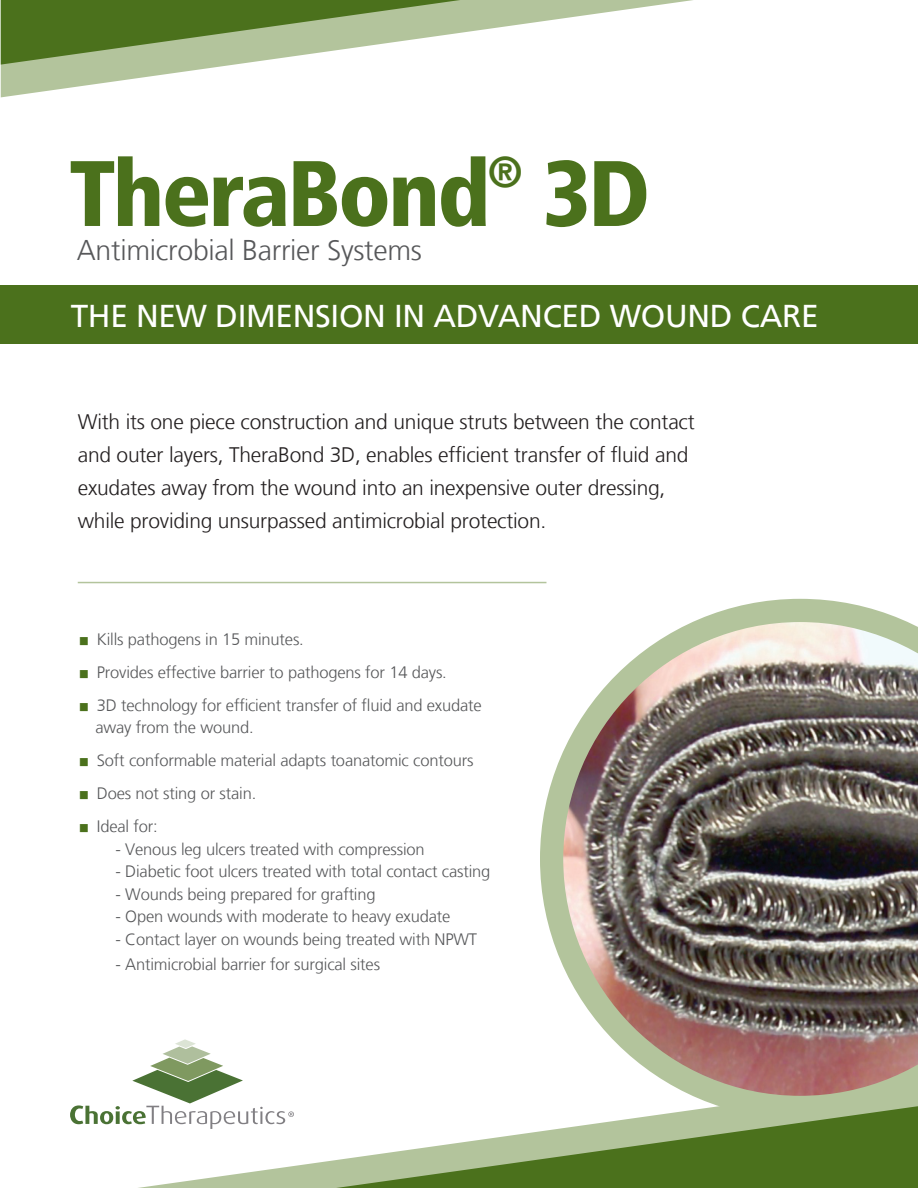
<style>
.page{position:relative;width:918px;height:1188px;background:#fff}
.page>*{position:absolute;margin:0;border:0;box-sizing:border-box;transform-origin:0 0}
.t1{font:900 condensed 92.85px "Frutiger LT";letter-spacing:-.03em;color:#4b711c}
.t2{font:31.5px "Frutiger LT";letter-spacing:-.01em;color:#fff}
.t3{font:300 28.5px "Frutiger LT";letter-spacing:-.01em;color:#57585a}
.t4{font:300 21px/33px "Frutiger LT";letter-spacing:-.01em;color:#231f20}
.t5{font:300 16.5px/22.5px "Frutiger LT";letter-spacing:-.01em;color:#57585a}
.s1{color:#4b711c}
</style>
<div class="page">
<svg style="left:1px;top:0;width:692px;height:97px"></svg>
<svg style="left:1px;top:0;width:459px;height:65px;background:#88a268"></svg>
<div style="left:0;top:286px;width:918px;height:58px;background:#4b711c"></div>
<svg style="left:294px;top:1160px;width:42px;height:28px"></svg>
<svg style="left:336px;top:1119px;width:582px;height:69px;background:#829c60"></svg>
<svg style="left:70px;top:1039px;width:224px;height:149px"></svg>
<img style="left:540px;top:599px;width:378px;height:520px">
<hr style="left:78px;top:582px;width:468px;height:1px;background:#b3c49c">
<h1 class="t1" style="left:69px;top:138px;width:582px">TheraBond<sup>®</sup> 3D</h1>
<h3 class="t3" style="left:77px;top:234px;width:347px">Antimicrobial Barrier Systems</h3>
<h2 class="t2" style="left:71px;top:297px;width:749px">THE NEW DIMENSION IN ADVANCED WOUND CARE</h2>
<p class="t4" style="left:78px;top:406px;width:618px">With its one piece construction and unique struts between the contact and outer layers, TheraBond 3D, enables efficient transfer of fluid and exudates away from the wound into an inexpensive outer dressing, while providing unsurpassed antimicrobial protection.</p>
<p class="t5" style="left:78px;top:628px;width:228px"><span class="s1">▪</span> Kills pathogens in 15 minutes.</p>
<p class="t5" style="left:78px;top:661px;width:371px"><span class="s1">▪</span> Provides effective barrier to pathogens for 14 days.</p>
<p class="t5" style="left:95px;top:694px;width:388px;text-indent:-18px"><span class="s1">▪</span> 3D technology for efficient transfer of fluid and exudate away from the wound.</p>
<p class="t5" style="left:78px;top:750px;width:397px"><span class="s1">▪</span> Soft conformable material adapts to anatomic contours</p>
<p class="t5" style="left:78px;top:783px;width:180px"><span class="s1">▪</span> Does not sting or stain.</p>
<p class="t5" style="left:78px;top:816px;width:81px"><span class="s1">▪</span> Ideal for:</p>
<p class="t5" style="left:116px;top:838px;width:311px">- Venous leg ulcers treated with compression</p>
<p class="t5" style="left:116px;top:861px;width:376px">- Diabetic foot ulcers treated with total contact casting</p>
<p class="t5" style="left:116px;top:883px;width:262px">- Wounds being prepared for grafting</p>
<p class="t5" style="left:116px;top:906px;width:336px">- Open wounds with moderate to heavy exudate</p>
<p class="t5" style="left:116px;top:928px;width:363px">- Contact layer on wounds being treated with NPWT</p>
<p class="t5" style="left:116px;top:954px;width:266px">- Antimicrobial barrier for surgical sites</p>
</div>
